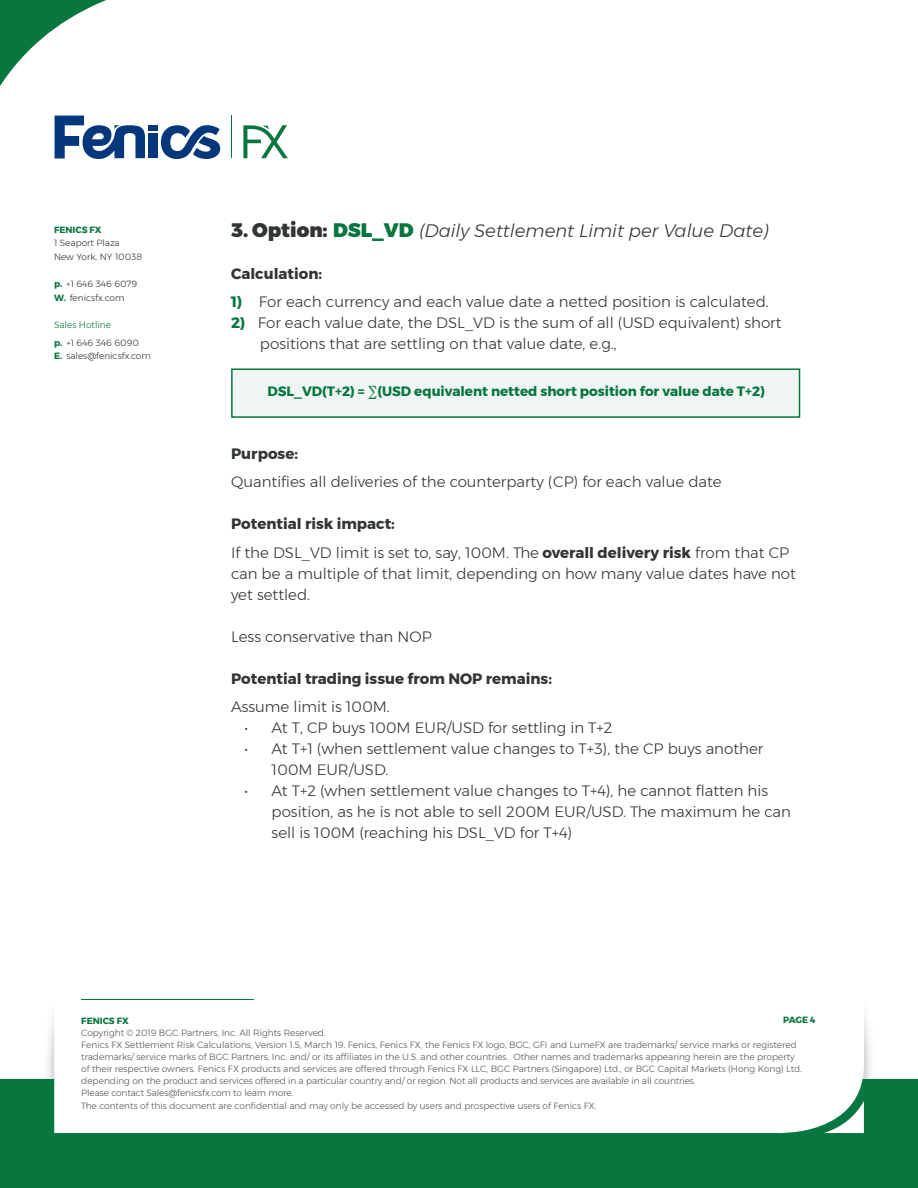
<style>
.page{position:relative;width:918px;height:1188px;background:#fff}
.page>*{position:absolute;margin:0;border:0;box-sizing:border-box;transform-origin:0 0}
.t1{font:italic 300 18px "Montserrat";color:#313533}
.t2{font:300 15px/21px "Montserrat";color:#313533}
.t3{font:700 15px "Montserrat";color:#313533}
.t4{font:700 13.5px "Montserrat";color:#08763f}
.t5{font:300 9px/12px "Montserrat";color:#565553}
.t6{font:300 9px/13.5px "Montserrat";color:#313533}
.t7{font:300 9px/18px "Montserrat";color:#08763f}
.t8{font:700 9px "Montserrat";color:#08763f}
.s1{font-weight:700;color:#08763f}
.s2{font-weight:700}
.s3{color:#313533}
.s4{font-weight:900;font-style:normal;font-size:19.5px}
.s5{font-weight:900;font-style:normal;font-size:19.5px;color:#08763f}
</style>
<div class="page">
<div style="left:0;top:1079px;width:918px;height:109px;background:#08763f"></div>
<svg style="left:54px;top:999px;width:810px;height:135px"></svg>
<hr style="left:231px;top:116px;width:1px;height:42px;background:#08763f">
<svg style="left:0;top:0;width:220px;height:159px"></svg>
<svg style="left:243px;top:125px;width:45px;height:33px"></svg>
<hr style="left:81px;top:1000px;width:173px;height:1px;background:#08763f">
<div style="left:232px;top:370px;width:568px;height:48px;background:#eef5f2"></div>
<div style="left:231px;top:368px;width:569px;height:50px;border:2px solid #08763f"></div>
<p class="t8" style="left:54px;top:222px;width:49px">FENICS FX</p>
<p class="t6" style="left:54px;top:236px;width:90px">1 Seaport Plaza<br>New York, NY 10038</p>
<p class="t6" style="left:54px;top:277px;width:85px"><span class="s1">p.</span> +1 646 346 6079<br><span class="s1">W.</span> fenicsfx.com</p>
<p class="t7" style="left:54px;top:315px;width:86px">Sales Hotline<br><span class="s2">p.</span> <span class="s3">+1 646 346 6090</span></p>
<p class="t6" style="left:54px;top:349px;width:98px"><span class="s1">E.</span> sales@fenicsfx.com</p>
<p class="t1" style="left:231px;top:217px;width:539px"><span class="s4">3. Option:</span> <span class="s5">DSL_VD</span> (Daily Settlement Limit per Value Date)</p>
<p class="t3" style="left:231px;top:261px;width:93px">Calculation:</p>
<p class="t2" style="left:231px;top:291px;width:539px"><span class="s1">1)</span> For each currency and each value date a netted position is calculated.</p>
<p class="t2" style="left:231px;top:312px;width:552px"><span class="s1">2)</span> For each value date, the DSL_VD is the sum of all (USD equivalent) short</p>
<p class="t2" style="left:260px;top:333px;width:358px">positions that are settling on that value date, e.g.,</p>
<p class="t4" style="left:267px;top:380px;width:499px">DSL_VD(T+2) = ∑(USD equivalent netted short position for value date T+2)</p>
<p class="t3" style="left:231px;top:441px;width:68px">Purpose:</p>
<p class="t2" style="left:231px;top:471px;width:492px">Quantifies all deliveries of the counterparty (CP) for each value date</p>
<p class="t3" style="left:231px;top:512px;width:165px">Potential risk impact:</p>
<p class="t2" style="left:231px;top:542px;width:566px">If the DSL_VD limit is set to, say, 100M. The <span class="s2">overall delivery risk</span> from that CP can be a multiple of that limit, depending on how many value dates have not yet settled.</p>
<p class="t2" style="left:231px;top:626px;width:202px">Less conservative than NOP</p>
<p class="t3" style="left:231px;top:666px;width:322px">Potential trading issue from NOP remains:</p>
<p class="t2" style="left:231px;top:696px;width:160px">Assume limit is 100M.</p>
<p class="t2" style="left:245px;top:717px;width:369px">• At T, CP buys 100M EUR/USD for settling in T+2</p>
<p class="t2" style="left:272px;top:738px;width:493px;text-indent:-27px">• At T+1 (when settlement value changes to T+3), the CP buys another<br>100M EUR/USD.</p>
<p class="t2" style="left:272px;top:780px;width:521px;text-indent:-27px">• At T+2 (when settlement value changes to T+4), he cannot flatten his position, as he is not able to sell 200M EUR/USD. The maximum he can sell is 100M (reaching his DSL_VD for T+4)</p>
<p class="t8" style="left:81px;top:1013px;width:49px">FENICS FX</p>
<p class="t8" style="left:783px;top:1013px;width:34px">PAGE 4</p>
<p class="t5" style="left:81px;top:1026px;width:722px">Copyright © 2019 BGC Partners, Inc. All Rights Reserved.<br>Fenics FX Settlement Risk Calculations, Version 1.5, March 19. Fenics, Fenics FX, the Fenics FX logo, BGC, GFI and LumeFX are trademarks/ service marks or registered trademarks/ service marks of BGC Partners, Inc. and/ or its affiliates in the U.S. and other countries. Other names and trademarks appearing herein are the property of their respective owners. Fenics FX products and services are offered through Fenics FX LLC, BGC Partners (Singapore) Ltd., or BGC Capital Markets (Hong Kong) Ltd. depending on the product and services offered in a particular country and/ or region. Not all products and services are available in all countries.<br>Please contact Sales@fenicsfx.com to learn more.</p>
<p class="t5" style="left:81px;top:1100px;width:517px">The contents of this document are confidential and may only be accessed by users and prospective users of Fenics FX.</p>
</div>
